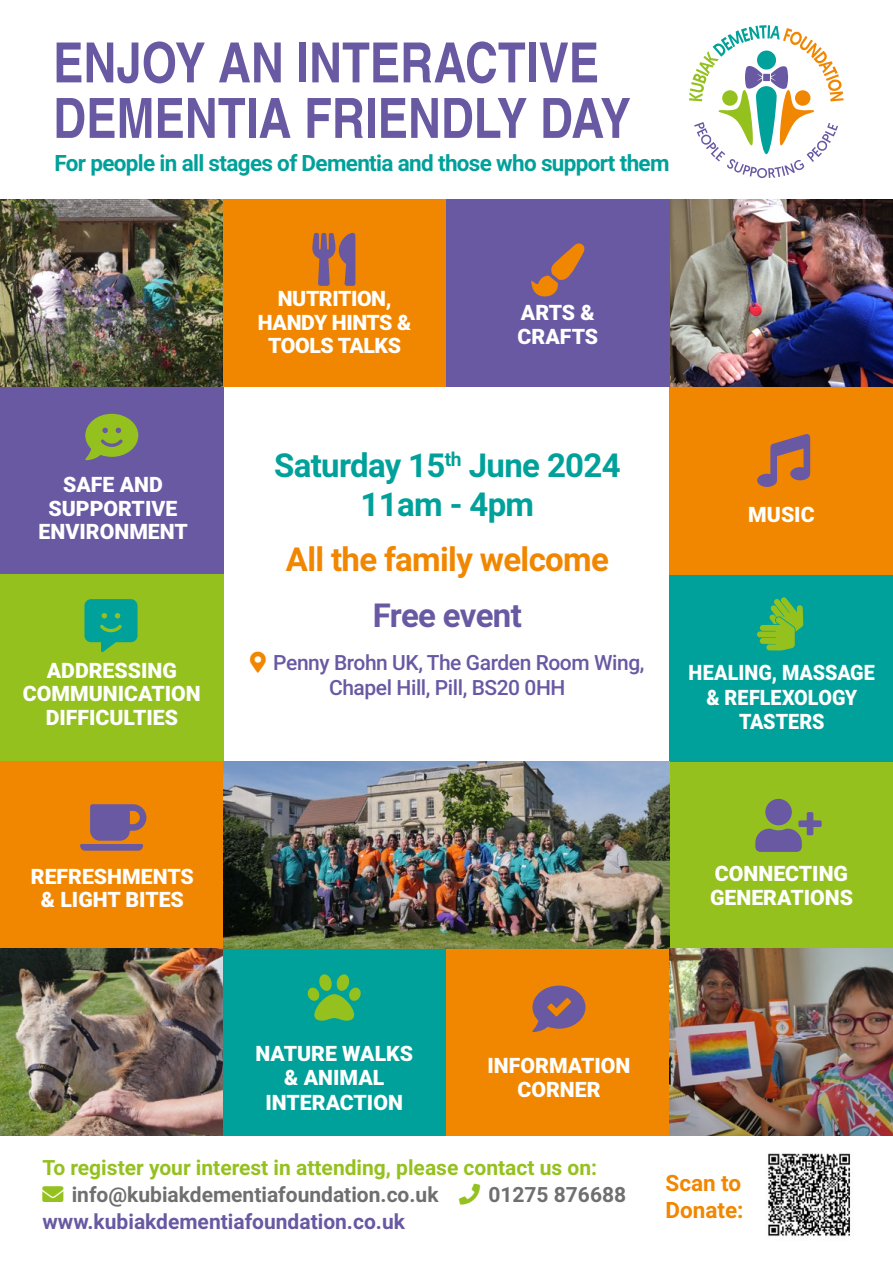
<style>
.page{position:relative;width:893px;height:1263px;background:#fff}
.page>*{position:absolute;margin:0;border:0;box-sizing:border-box;transform-origin:0 0}
.t1{font:700 55.5px/55.5px "Nimbus San Con L";color:#6859a2}
.t2{font:53.1px "Font Awesome 5 Pro Solid";color:#6859a2}
.t3{font:53.1px "Font Awesome 5 Pro Solid";color:#00a19a}
.t4{font:53.1px "Font Awesome 5 Pro Solid";color:#f18700}
.t5{font:700 33px/39.6px "Roboto";letter-spacing:-.02em;color:#00a19a;text-align:center}
.t6{font:700 33px "Roboto";letter-spacing:-.02em;color:#f18700}
.t7{font:700 33px "Roboto";letter-spacing:-.025em;color:#6859a2}
.t8{font:700 22.5px "Roboto";letter-spacing:-.03em;color:#00a19a}
.t9{font:700 22.5px/27px "Roboto";color:#f18700}
.t10{font:900 21.3px/23.4px "Roboto";color:#fff;text-align:center}
.t11{font:900 21.3px/24.5px "Roboto";color:#fff;text-align:center;scale:.93 1}
.t12{font:900 21.3px/23.4px "Roboto";letter-spacing:-.02em;color:#fff;text-align:center}
.t13{font:700 21px/27px "Roboto";color:#706f6f}
.t14{font:500 21px/25.2px "Roboto";letter-spacing:-.02em;color:#6859a2;text-align:center}
.t15{font:700 21px "Roboto";color:#95c11f}
.s1{color:#f18700}
.s2{color:#95c11f}
.s3{color:#6859a2}
</style>
<div class="page">
<svg style="left:689px;top:25px;width:154px;height:153px"></svg>
<img style="left:670px;top:200px;width:223px;height:187px">
<img style="left:0;top:200px;width:223px;height:187px">
<div style="left:223px;top:200px;width:223px;height:187px;background:#f18700"></div>
<div style="left:446px;top:200px;width:224px;height:187px;background:#6859a2"></div>
<div style="left:0;top:387px;width:223px;height:187px;background:#6859a2"></div>
<div style="left:0;top:574px;width:223px;height:187px;background:#95c11f"></div>
<div style="left:0;top:761px;width:223px;height:187px;background:#f18700"></div>
<div style="left:670px;top:761px;width:223px;height:187px;background:#95c11f"></div>
<img style="left:768px;top:1153px;width:83px;height:84px">
<div style="left:670px;top:574px;width:223px;height:187px;background:#00a19a"></div>
<div style="left:670px;top:387px;width:223px;height:187px;background:#f18700"></div>
<img style="left:0;top:948px;width:223px;height:187px">
<div style="left:223px;top:948px;width:223px;height:187px;background:#00a19a"></div>
<div style="left:446px;top:948px;width:224px;height:187px;background:#f18700"></div>
<img style="left:670px;top:948px;width:223px;height:187px">
<img style="left:223px;top:761px;width:447px;height:187px">
<h1 class="t1" style="left:53px;top:33px;width:579px">ENJOY AN INTERACTIVE<br>DEMENTIA FRIENDLY DAY</h1>
<p class="t8" style="left:54px;top:148px;width:617px">For people in all stages of Dementia and those who support them</p>
<p class="t10" style="left:39px;top:472px;width:151px">SAFE AND<br>SUPPORTIVE<br>ENVIRONMENT</p>
<h2 class="t3" style="left:84px;top:599px;width:55px">□■▼●▼▲●</h2>
<p class="t10" style="left:23px;top:658px;width:179px">ADDRESSING<br>COMMUNICATION<br>DIFFICULTIES</p>
<p class="t10" style="left:31px;top:863px;width:165px">REFRESHMENTS &amp; LIGHT BITES</p>
<p class="t12" style="left:258px;top:286px;width:155px">NUTRITION,<br>HANDY HINTS &amp;<br>TOOLS TALKS</p>
<h2 class="t4" style="left:531px;top:243px;width:55px">■▼◆▲</h2>
<p class="t10" style="left:518px;top:300px;width:82px;text-align:left">ARTS &amp;<br>CRAFTS</p>
<h3 class="t5" style="left:274px;top:444px;width:348px">Saturday 15<sup>th</sup> June 2024<br>11am - 4pm</h3>
<h3 class="t6" style="left:286px;top:536px;width:325px">All the family welcome</h3>
<h3 class="t7" style="left:373px;top:592px;width:150px">Free event</h3>
<p class="t14" style="left:250px;top:649px;width:396px"><span class="s1">●▼</span> Penny Brohn UK, The Garden Room Wing,<br>Chapel Hill, Pill, BS20 0HH</p>
<p class="t10" style="left:255px;top:1040px;width:159px;line-height:24.5px">NATURE WALKS &amp; ANIMAL<br>INTERACTION</p>
<h2 class="t2" style="left:532px;top:982px;width:55px">□■▼</h2>
<p class="t10" style="left:488px;top:1052px;width:144px;line-height:24.5px">INFORMATION<br>CORNER</p>
<p class="t10" style="left:748px;top:501px;width:68px">MUSIC</p>
<p class="t11" style="left:689px;top:660px;width:202px">HEALING, MASSAGE &amp; REFLEXOLOGY<br>TASTERS</p>
<h2 class="t2" style="left:755px;top:798px;width:68px">◆▲●◆▲</h2>
<p class="t10" style="left:710px;top:861px;width:144px;text-align:left">CONNECTING<br>GENERATIONS</p>
<p class="t15" style="left:43px;top:1153px;width:556px">To register your interest in attending, please contact us on:</p>
<p class="t13" style="left:43px;top:1180px;width:585px"><span class="s2">■❖●□</span> info@kubiakdementiafoundation.co.uk <span class="s2">□■</span> 01275 876688 <span class="s3">www.kubiakdementiafoundation.co.uk</span></p>
<p class="t9" style="left:665px;top:1168px;width:80px">Scan to<br>Donate:</p>
</div>
